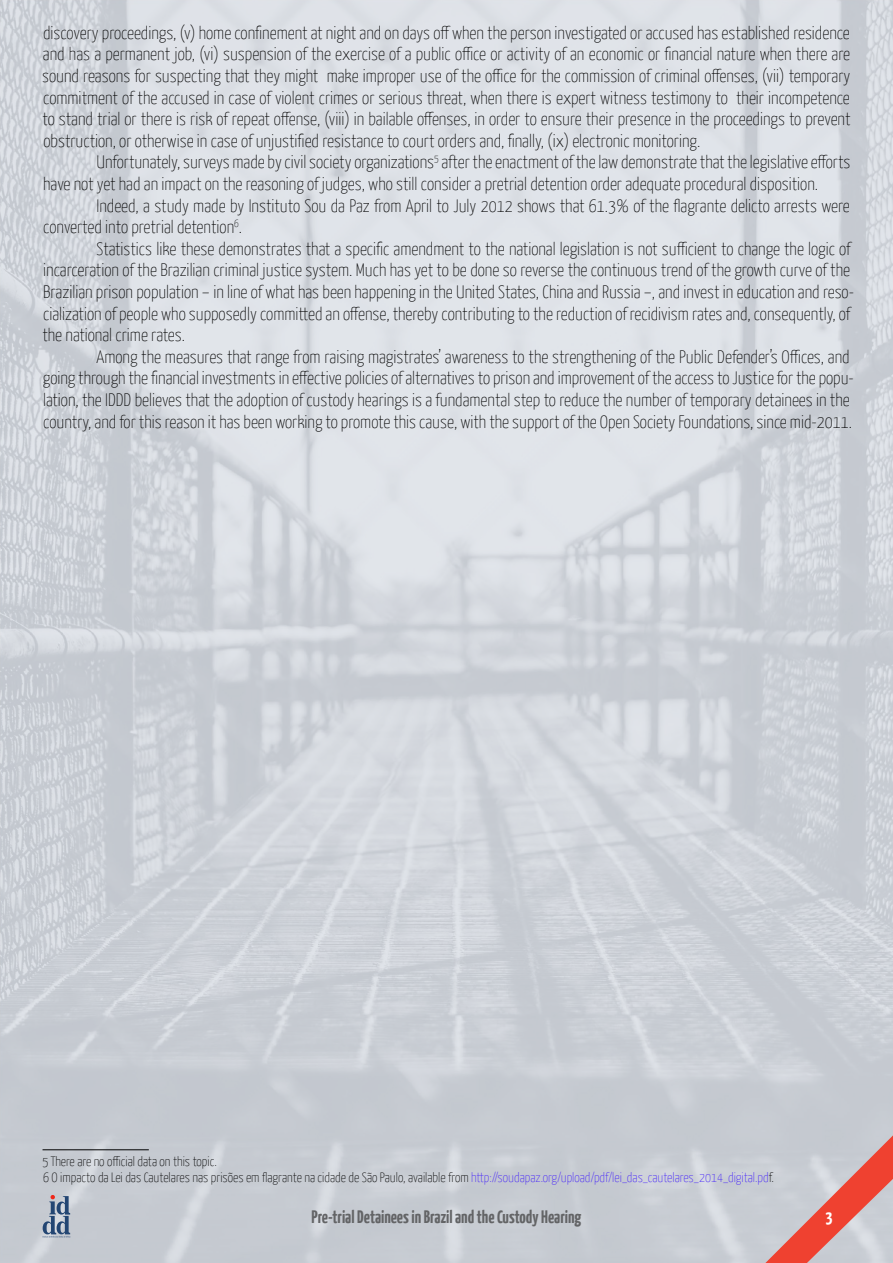
<style>
.page{position:relative;width:893px;height:1263px;background:#fff}
.page>*{position:absolute;margin:0;border:0;box-sizing:border-box;transform-origin:0 0}
.t1{font:100 18px/21.6px "Yanone Kaffeesatz";color:#000}
.t2{font:700 18px "Yanone Kaffeesatz";color:#636466}
.t3{font:700 18px "Yanone Kaffeesatz";color:#fff}
.t4{font:100 13.5px/16.2px "Yanone Kaffeesatz";color:#000}
.s1{color:#4624fb}
</style>
<div class="page">
<img style="left:0;top:0;width:893px;height:1263px">
<svg style="left:765px;top:1135px;width:128px;height:128px;background:#d3a7a7"></svg>
<svg style="left:43px;top:1195px;width:28px;height:42px"></svg>
<hr style="left:43px;top:1149px;width:106px;height:1px;background:#000">
<p class="t1" style="left:42px;top:21px;width:810px;text-align:justify">discovery proceedings, (v) home confinement at night and on days off when the person investigated or accused has established residence and has a permanent job, (vi) suspension of the exercise of a public office or activity of an economic or financial nature when there are sound reasons for suspecting that they might make improper use of the office for the commission of criminal offenses, (vii) temporary commitment of the accused in case of violent crimes or serious threat, when there is expert witness testimony to their incompetence to stand trial or there is risk of repeat offense, (viii) in bailable offenses, in order to ensure their presence in the proceedings to prevent obstruction, or otherwise in case of unjustified resistance to court orders and, finally, (ix) electronic monitoring.</p>
<p class="t1" style="left:43px;top:151px;width:809px;text-indent:53px">Unfortunately, surveys made by civil society organizations<sup>5</sup> after the enactment of the law demonstrate that the legislative efforts have not yet had an impact on the reasoning of judges, who still consider a pretrial detention order adequate procedural disposition.</p>
<p class="t1" style="left:43px;top:194px;width:808px;text-indent:53px">Indeed, a study made by Instituto Sou da Paz from April to July 2012 shows that 61.3% of the flagrante delicto arrests were converted into pretrial detention<sup>6</sup>.</p>
<p class="t1" style="left:42px;top:237px;width:813px;text-indent:54px">Statistics like these demonstrates that a specific amendment to the national legislation is not sufficient to change the logic of incarceration of the Brazilian criminal justice system. Much has yet to be done so reverse the continuous trend of the growth curve of the Brazilian prison population – in line of what has been happening in the United States, China and Russia –, and invest in education and reso&shy;cialization of people who supposedly committed an offense, thereby contributing to the reduction of recidivism rates and, consequently, of the national crime rates.</p>
<p class="t1" style="left:43px;top:345px;width:812px;text-indent:54px">Among the measures that range from raising magistrates’ awareness to the strengthening of the Public Defender’s Offices, and going through the financial investments in effective policies of alternatives to prison and improvement of the access to Justice for the popu&shy;lation, the IDDD believes that the adoption of custody hearings is a fundamental step to reduce the number of temporary detainees in the country, and for this reason it has been working to promote this cause, with the support of the Open Society Foundations, since mid-2011.</p>
<p class="t4" style="left:42px;top:1153px;width:733px">5 There are no official data on this topic.<br>6 O impacto da Lei das Cautelares nas prisões em flagrante na cidade de São Paulo, available from <span class="s1">http://soudapaz.org/upload/pdf/lei_das_cautelares_2014_digital.pd</span>f.</p>
<p class="t2" style="left:311px;top:1205px;width:271px">Pre-trial Detainees in Brazil and the Custody Hearing</p>
<p class="t3" style="left:826px;top:1205px;width:9px">3</p>
</div>
